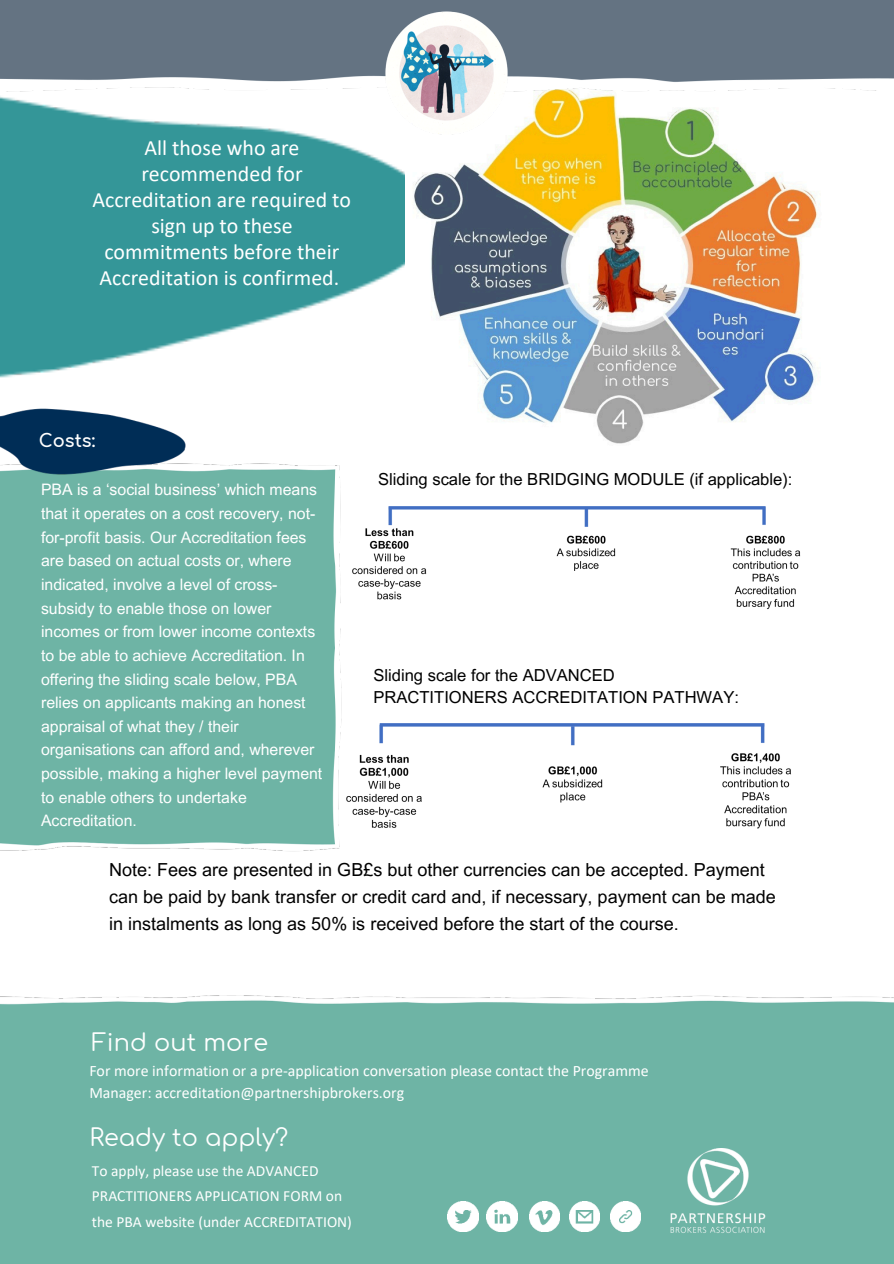
<style>
.page{position:relative;width:894px;height:1264px;background:#fff}
.page>*{position:absolute;margin:0;border:0;box-sizing:border-box;transform-origin:0 0}
.t1{font:24px "Comfortaa";color:#fff}
.t2{font:21.9px/26px "Calibri";color:#fff;text-align:center}
.t3{font:18px/27px "Arial MT Pro";color:#000}
.t4{font:700 18px "Comfortaa";color:#fff}
.t5{font:16.5px/22.5px "Arial MT Pro";color:#000}
.t6{font:15.9px "Calibri";color:#fff}
.t7{font:15.75px/23.7px "Arial MT Pro";color:#fff}
.t8{font:15.45px/25.3px "Calibri";color:#fff}
</style>
<div class="page">
<img style="left:0;top:803px;width:340px;height:49px">
<img style="left:0;top:0;width:893px;height:803px">
<div style="left:0;top:995px;width:893px;height:268px;background:#6eb4a5"></div>
<img style="left:610px;top:1201px;width:30px;height:30px">
<img style="left:487px;top:1201px;width:30px;height:30px">
<img style="left:569px;top:1201px;width:30px;height:30px">
<img style="left:529px;top:1201px;width:30px;height:30px">
<img style="left:447px;top:1201px;width:31px;height:30px">
<img style="left:668px;top:1148px;width:99px;height:86px">
<img style="left:0;top:408px;width:186px;height:67px">
<img style="left:373px;top:0;width:146px;height:146px">
<img style="left:337px;top:723px;width:464px;height:109px">
<img style="left:343px;top:506px;width:467px;height:104px">
<p class="t2" style="left:93px;top:136px;width:260px">All those who are recommended for<br>Accreditation are required to sign up to these commitments before their<br>Accreditation is confirmed.</p>
<h3 class="t4" style="left:39px;top:431px;width:58px">Costs:</h3>
<p class="t7" style="left:41px;top:480px;width:283px">PBA is a ‘social business’ which means that it operates on a cost recovery, not&shy;for-profit basis. Our Accreditation fees are based on actual costs or, where indicated, involve a level of cross&shy;subsidy to enable those on lower incomes or from lower income contexts to be able to achieve Accreditation. In offering the sliding scale below, PBA relies on applicants making an honest appraisal of what they / their organisations can afford and, wherever possible, making a higher level payment to enable others to undertake Accreditation.</p>
<p class="t5" style="left:378px;top:470px;width:416px">Sliding scale for the BRIDGING MODULE (if applicable):</p>
<p class="t5" style="left:373px;top:665px;width:367px">Sliding scale for the ADVANCED<br>PRACTITIONERS ACCREDITATION PATHWAY:</p>
<p class="t3" style="left:109px;top:858px;width:668px">Note: Fees are presented in GB£s but other currencies can be accepted. Payment can be paid by bank transfer or credit card and, if necessary, payment can be made in instalments as long as 50% is received before the start of the course.</p>
<p class="t1" style="left:92px;top:1029px;width:178px">Find out more</p>
<p class="t6" style="left:89px;top:1064px;width:560px">For more information or a pre-application conversation please contact the Programme</p>
<h2 class="t6" style="left:89px;top:1085px;width:316px">Manager: accreditation@partnershipbrokers.org</h2>
<h1 class="t1" style="left:89px;top:1124px;width:200px">Ready to apply?</h1>
<h3 class="t8" style="left:92px;top:1159px;width:252px">To apply, please use the ADVANCED<br>PRACTITIONERS APPLICATION FORM on</h3>
<p class="t8" style="left:92px;top:1209px;width:261px">the PBA website (under ACCREDITATION)</p>
</div>
